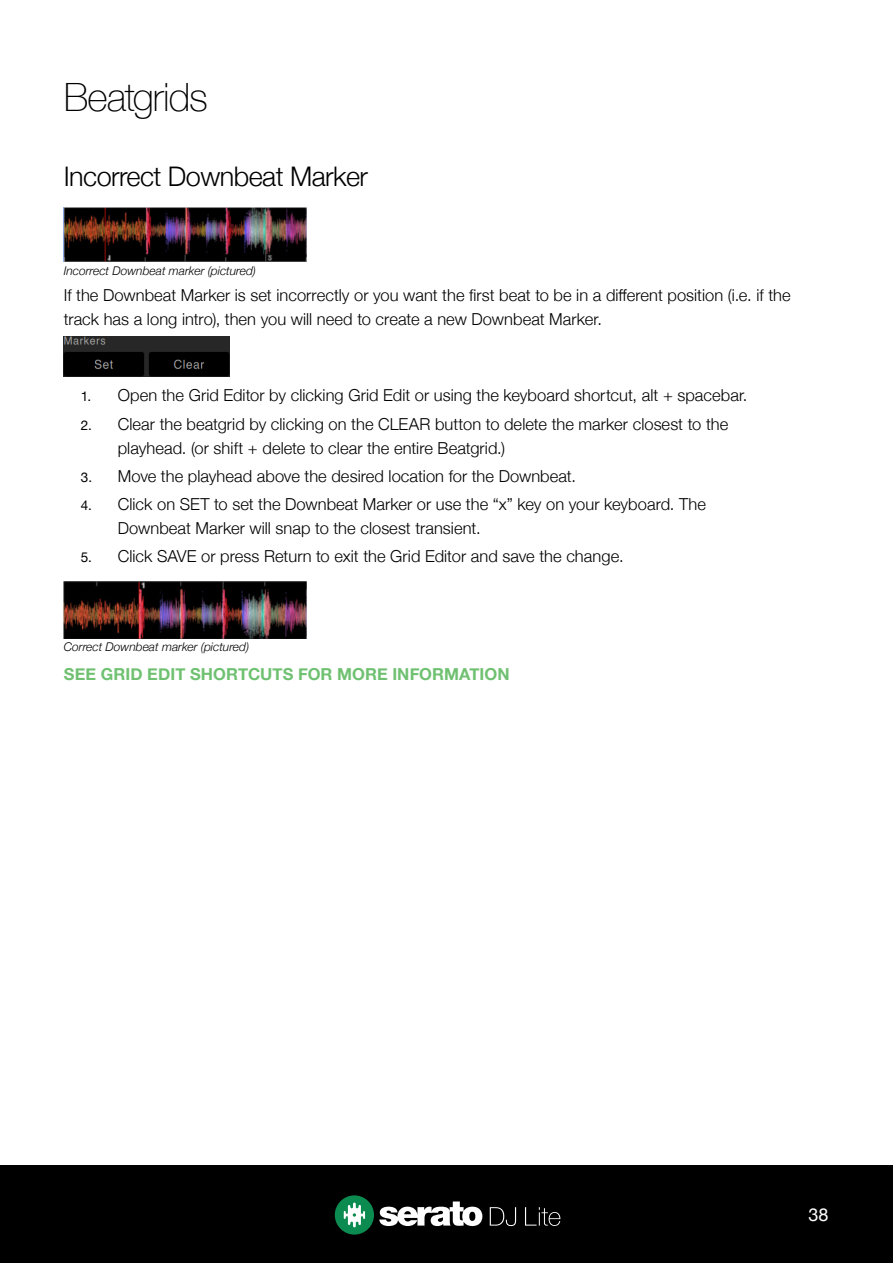
<style>
.page{position:relative;width:893px;height:1263px;background:#fff}
.page>*{position:absolute;margin:0;border:0;box-sizing:border-box;transform-origin:0 0}
.t1{font:100 39px "Helvetica Neue";letter-spacing:-.025em;color:#000}
.t2{font:300 27px "Helvetica Neue";letter-spacing:-.02em;color:#000}
.t3{font:18px "Helvetica Neue";color:#fff}
.t4{font:300 16.5px/24px "Helvetica Neue";letter-spacing:.005em;color:#000}
.t5{font:700 16.5px "Helvetica Neue";letter-spacing:.005em;color:#6fc171}
.t6{font:italic 300 12px "Helvetica Neue";color:#000}
.s1{font-weight:400;font-size:13.5px}
</style>
<div class="page">
<div style="left:0;top:1165px;width:893px;height:98px;background:#000"></div>
<svg style="left:490px;top:1207px;width:26px;height:19px"></svg>
<svg style="left:525px;top:1207px;width:35px;height:19px"></svg>
<svg style="left:335px;top:1195px;width:147px;height:39px"></svg>
<img style="left:64px;top:208px;width:243px;height:54px">
<img style="left:64px;top:337px;width:166px;height:39px">
<img style="left:64px;top:582px;width:243px;height:56px">
<h1 class="t1" style="left:64px;top:67px;width:146px">Beatgrids</h1>
<h2 class="t2" style="left:64px;top:154px;width:306px">Incorrect Downbeat Marker</h2>
<p class="t6" style="left:64px;top:261px;width:194px">Incorrect Downbeat marker (pictured)</p>
<p class="t4" style="left:64px;top:282px;width:728px">If the Downbeat Marker is set incorrectly or you want the first beat to be in a different position (i.e. if the track has a long intro), then you will need to create a new Downbeat Marker.</p>
<p class="t4" style="left:81px;top:382px;width:668px"><span class="s1">1.</span> Open the Grid Editor by clicking Grid Edit or using the keyboard shortcut, alt + spacebar.</p>
<p class="t4" style="left:118px;top:410px;width:612px;text-indent:-37px"><span class="s1">2.</span> Clear the beatgrid by clicking on the CLEAR button to delete the marker closest to the playhead. (or shift + delete to clear the entire Beatgrid.)</p>
<p class="t4" style="left:81px;top:463px;width:497px"><span class="s1">3.</span> Move the playhead above the desired location for the Downbeat.</p>
<p class="t4" style="left:118px;top:491px;width:590px;text-indent:-37px"><span class="s1">4.</span> Click on SET to set the Downbeat Marker or use the “x” key on your keyboard. The<br>Downbeat Marker will snap to the closest transient.</p>
<p class="t4" style="left:81px;top:543px;width:544px"><span class="s1">5.</span> Click SAVE or press Return to exit the Grid Editor and save the change.</p>
<p class="t6" style="left:64px;top:638px;width:187px">Correct Downbeat marker (pictured)</p>
<p class="t5" style="left:64px;top:661px;width:447px">SEE GRID EDIT SHORTCUTS FOR MORE INFORMATION</p>
<p class="t3" style="left:808px;top:1202px;width:22px">38</p>
</div>
